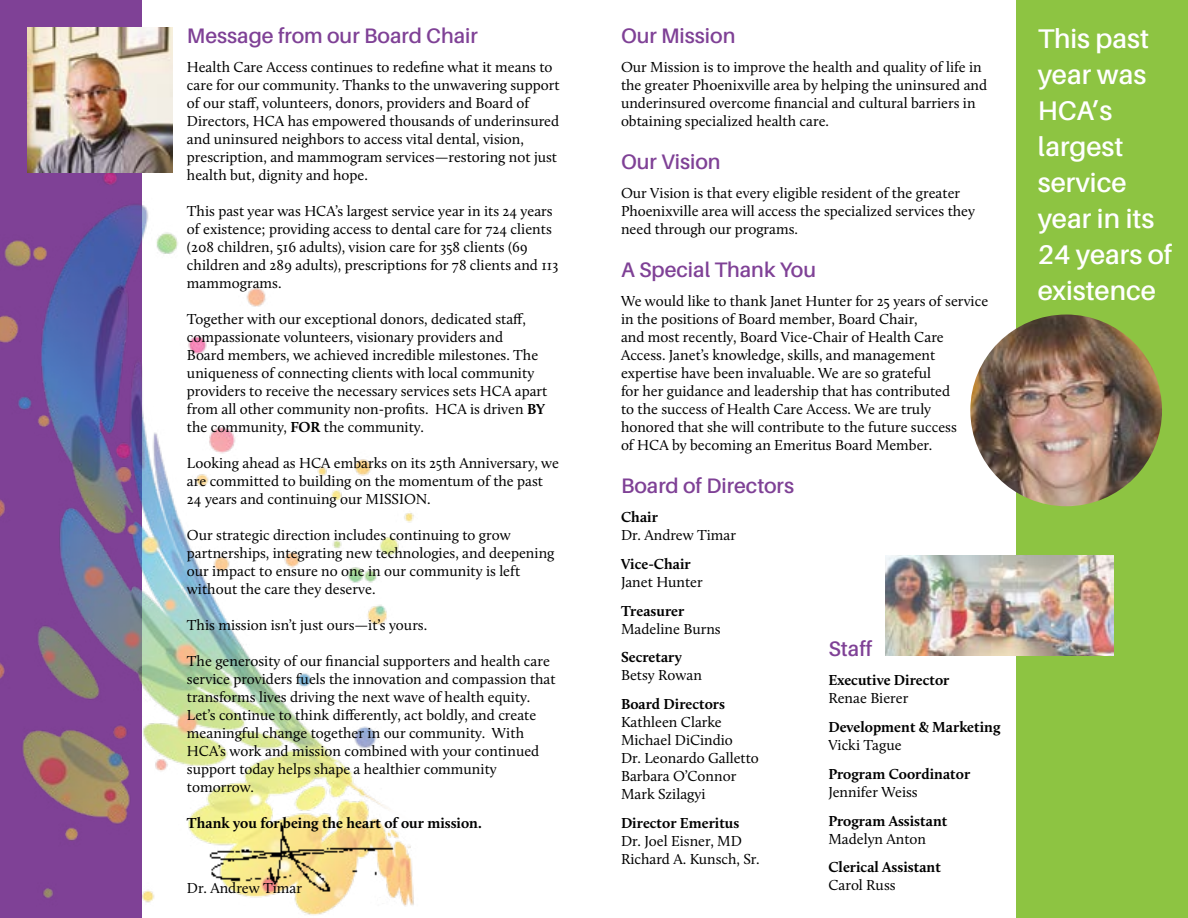
<style>
.page{position:relative;width:1188px;height:918px;background:#fff}
.page>*{position:absolute;margin:0;border:0;box-sizing:border-box;transform-origin:0 0}
.t1{font:600 27px/36px "Aileron";color:#fff}
.t2{font:600 21px "Aileron";color:#7f4196}
.t3{font:15px/18px "Calluna";color:#000}
.t4{font:700 15px "Calluna";color:#000}
.s1{font-weight:700}
</style>
<div class="page">
<div style="left:0;top:0;width:141px;height:918px;background:#7f4196"></div>
<img style="left:0;top:173px;width:414px;height:745px">
<img style="left:27px;top:27px;width:146px;height:146px">
<div style="left:1016px;top:0;width:172px;height:918px;background:#8dc442"></div>
<img style="left:970px;top:315px;width:192px;height:191px;border-radius:96px">
<img style="left:194px;top:809px;width:220px;height:109px">
<img style="left:886px;top:556px;width:228px;height:100px">
<h2 class="t2" style="left:187px;top:24px;width:292px">Message from our Board Chair</h2>
<p class="t3" style="left:187px;top:58px;width:374px">Health Care Access continues to redefine what it means to care for our community. Thanks to the unwavering support of our staff, volunteers, donors, providers and Board of Directors, HCA has empowered thousands of underinsured and uninsured neighbors to access vital dental, vision, prescription, and mammogram services—restoring not just health but, dignity and hope.</p>
<p class="t3" style="left:187px;top:202px;width:373px">This past year was HCA’s largest service year in its 24 years of existence; providing access to dental care for 724 clients (208 children, 516 adults), vision care for 358 clients (69 children and 289 adults), prescriptions for 78 clients and 113 mammograms.</p>
<p class="t3" style="left:187px;top:310px;width:362px">Together with our exceptional donors, dedicated staff, compassionate volunteers, visionary providers and<br>Board members, we achieved incredible milestones. The uniqueness of connecting clients with local community providers to receive the necessary services sets HCA apart from all other community non-profits. HCA is driven <span class="s1">BY </span>the community, <span class="s1">FOR</span> the community.</p>
<p class="t3" style="left:187px;top:454px;width:374px">Looking ahead as HCA embarks on its 25th Anniversary, we are committed to building on the momentum of the past<br>24 years and continuing our MISSION.</p>
<p class="t3" style="left:187px;top:526px;width:369px">Our strategic direction includes continuing to grow partnerships, integrating new technologies, and deepening our impact to ensure no one in our community is left without the care they deserve.</p>
<p class="t3" style="left:187px;top:616px;width:242px">This mission isn’t just ours—it’s yours.</p>
<p class="t3" style="left:187px;top:652px;width:370px">The generosity of our financial supporters and health care service providers fuels the innovation and compassion that transforms lives driving the next wave of health equity.<br>Let’s continue to think differently, act boldly, and create meaningful change together in our community. With HCA’s work and mission combined with your continued support today helps shape a healthier community tomorrow.</p>
<p class="t4" style="left:187px;top:814px;width:296px">Thank you for being the heart of our mission.</p>
<p class="t3" style="left:187px;top:879px;width:117px">Dr. Andrew Timar</p>
<h2 class="t2" style="left:621px;top:24px;width:116px">Our Mission</h2>
<p class="t3" style="left:621px;top:58px;width:368px">Our Mission is to improve the health and quality of life in the greater Phoenixville area by helping the uninsured and underinsured overcome financial and cultural barriers in obtaining specialized health care.</p>
<h2 class="t2" style="left:621px;top:150px;width:101px">Our Vision</h2>
<p class="t3" style="left:621px;top:184px;width:356px">Our Vision is that every eligible resident of the greater<br>Phoenixville area will access the specialized services they need through our programs.</p>
<h2 class="t2" style="left:621px;top:258px;width:197px">A Special Thank You</h2>
<p class="t3" style="left:621px;top:292px;width:369px">We would like to thank Janet Hunter for 25 years of service in the positions of Board member, Board Chair,<br>and most recently, Board Vice-Chair of Health Care Access. Janet’s knowledge, skills, and management expertise have been invaluable. We are so grateful<br>for her guidance and leadership that has contributed<br>to the success of Health Care Access. We are truly honored that she will contribute to the future success<br>of HCA by becoming an Emeritus Board Member.</p>
<h2 class="t2" style="left:621px;top:474px;width:175px">Board of Directors</h2>
<p class="t4" style="left:621px;top:508px;width:38px">Chair</p>
<p class="t3" style="left:621px;top:526px;width:117px">Dr. Andrew Timar</p>
<p class="t4" style="left:621px;top:554px;width:71px">Vice-Chair</p>
<p class="t3" style="left:621px;top:573px;width:83px">Janet Hunter</p>
<p class="t4" style="left:621px;top:601px;width:65px">Treasurer</p>
<p class="t3" style="left:621px;top:619px;width:101px">Madeline Burns</p>
<p class="t4" style="left:621px;top:648px;width:63px">Secretary</p>
<p class="t3" style="left:621px;top:666px;width:82px">Betsy Rowan</p>
<p class="t4" style="left:621px;top:695px;width:105px">Board Directors</p>
<p class="t3" style="left:621px;top:713px;width:139px">Kathleen Clarke<br>Michael DiCindio<br>Dr. Leonardo Galletto<br>Barbara O’Connor<br>Mark Szilagyi</p>
<p class="t4" style="left:621px;top:814px;width:120px">Director Emeritus</p>
<p class="t3" style="left:621px;top:832px;width:140px">Dr. Joel Eisner, MD<br>Richard A. Kunsch, Sr.</p>
<h2 class="t2" style="left:828px;top:637px;width:46px">Staff</h2>
<p class="t4" style="left:828px;top:671px;width:123px">Executive Director</p>
<p class="t3" style="left:828px;top:689px;width:82px">Renae Bierer</p>
<p class="t4" style="left:828px;top:718px;width:174px">Development &amp; Marketing</p>
<p class="t3" style="left:828px;top:736px;width:75px">Vicki Tague</p>
<p class="t4" style="left:828px;top:764px;width:143px">Program Coordinator</p>
<p class="t3" style="left:828px;top:783px;width:91px">Jennifer Weiss</p>
<p class="t4" style="left:828px;top:811px;width:120px">Program Assistant</p>
<p class="t3" style="left:828px;top:829px;width:99px">Madelyn Anton</p>
<p class="t4" style="left:828px;top:858px;width:114px">Clerical Assistant</p>
<p class="t3" style="left:828px;top:876px;width:69px">Carol Russ</p>
<h1 class="t1" style="left:1038px;top:21px;width:136px">This past year was<br>HCA’s largest service year in its<br>24 years of existence</h1>
</div>
